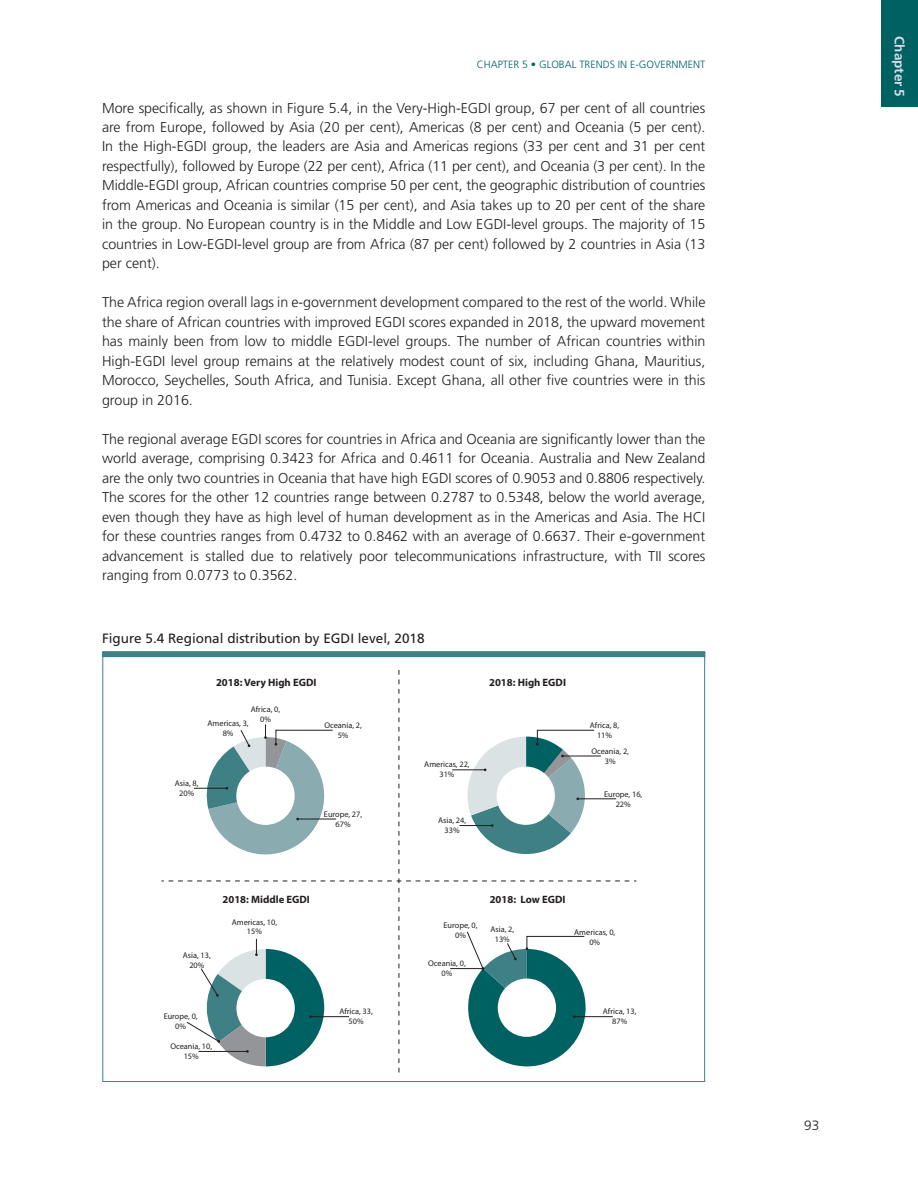
<style>
.page{position:relative;width:918px;height:1188px;background:#fff}
.page>*{position:absolute;margin:0;border:0;box-sizing:border-box;transform-origin:0 0}
.t1{font:300 14.25px/19.5px "Frutiger";color:#231f20;text-align:justify}
.t2{font:13.5px "Frutiger";color:#231f20}
.t3{font:700 13.5px "Frutiger";color:#dadde9}
.t4{font:300 13.5px "Frutiger";color:#231f20}
.t5{font:700 10.65px "Myriad Pro";color:#231f20}
.t6{font:300 10.5px "Frutiger";color:#006163}
.t7{font:8.25px/9.9px "Myriad Pro";color:#231f20;text-align:center}
</style>
<div class="page">
<div style="left:882px;top:0;width:36px;height:106px;background:#006163"></div>
<svg style="left:161px;top:670px;width:475px;height:403px"></svg>
<div style="left:102px;top:651px;width:603px;height:6px;background:#3f8085"></div>
<p class="t6" style="left:477px;top:60px;width:230px">CHAPTER 5 • GLOBAL TRENDS IN E-GOVERNMENT</p>
<p class="t1" style="left:102px;top:99px;width:605px">More specifically, as shown in Figure 5.4, in the Very-High-EGDI group, 67 per cent of all countries are from Europe, followed by Asia (20 per cent), Americas (8 per cent) and Oceania (5 per cent).<br>In the High-EGDI group, the leaders are Asia and Americas regions (33 per cent and 31 per cent respectfully), followed by Europe (22 per cent), Africa (11 per cent), and Oceania (3 per cent). In the Middle-EGDI group, African countries comprise 50 per cent, the geographic distribution of countries from Americas and Oceania is similar (15 per cent), and Asia takes up to 20 per cent of the share in the group. No European country is in the Middle and Low EGDI-level groups. The majority of 15 countries in Low-EGDI-level group are from Africa (87 per cent) followed by 2 countries in Asia (13 per cent).</p>
<p class="t1" style="left:102px;top:294px;width:605px">The Africa region overall lags in e-government development compared to the rest of the world. While the share of African countries with improved EGDI scores expanded in 2018, the upward movement has mainly been from low to middle EGDI-level groups. The number of African countries within High-EGDI level group remains at the relatively modest count of six, including Ghana, Mauritius, Morocco, Seychelles, South Africa, and Tunisia. Except Ghana, all other five countries were in this group in 2016.</p>
<p class="t1" style="left:102px;top:430px;width:605px">The regional average EGDI scores for countries in Africa and Oceania are significantly lower than the world average, comprising 0.3423 for Africa and 0.4611 for Oceania. Australia and New Zealand are the only two countries in Oceania that have high EGDI scores of 0.9053 and 0.8806 respectively.<br>The scores for the other 12 countries range between 0.2787 to 0.5348, below the world average, even though they have as high level of human development as in the Americas and Asia. The HCI for these countries ranges from 0.4732 to 0.8462 with an average of 0.6637. Their e-government advancement is stalled due to relatively poor telecommunications infrastructure, with TII scores ranging from 0.0773 to 0.3562.</p>
<p class="t2" style="left:102px;top:633px;width:324px">Figure 5.4 Regional distribution by EGDI level, 2018</p>
<p class="t7" style="left:175px;top:779px;width:25px">Asia, 8,<br>20%</p>
<p class="t5" style="left:216px;top:679px;width:102px">2018: Very High EGDI</p>
<p class="t5" style="left:489px;top:679px;width:78px">2018: High EGDI</p>
<p class="t7" style="left:251px;top:705px;width:31px">Africa, 0,<br>0%</p>
<p class="t7" style="left:208px;top:720px;width:43px">Americas, 3,<br>8%</p>
<p class="t7" style="left:324px;top:722px;width:39px">Oceania, 2,<br>5%</p>
<p class="t7" style="left:324px;top:810px;width:40px">Europe, 27,<br>67%</p>
<p class="t7" style="left:424px;top:760px;width:47px">Americas, 22,<br>31%</p>
<p class="t7" style="left:438px;top:816px;width:29px">Asia, 24,<br>33%</p>
<p class="t7" style="left:590px;top:722px;width:31px">Africa, 8,<br>11%</p>
<p class="t7" style="left:591px;top:747px;width:39px">Oceania, 2,<br>3%</p>
<p class="t7" style="left:604px;top:790px;width:40px">Europe, 16,<br>22%</p>
<p class="t7" style="left:183px;top:951px;width:29px">Asia, 13,<br>20%</p>
<p class="t5" style="left:223px;top:895px;width:89px">2018: Middle EGDI</p>
<p class="t5" style="left:490px;top:895px;width:77px">2018: Low EGDI</p>
<p class="t7" style="left:232px;top:918px;width:47px">Americas, 10,<br>15%</p>
<p class="t7" style="left:444px;top:921px;width:35px">Europe, 0,<br>0%</p>
<p class="t7" style="left:428px;top:959px;width:39px">Oceania, 0,<br>0%</p>
<p class="t7" style="left:491px;top:925px;width:25px">Asia, 2,<br>13%</p>
<p class="t7" style="left:574px;top:928px;width:43px">Americas, 0,<br>0%</p>
<p class="t7" style="left:164px;top:1012px;width:35px">Europe, 0,<br>0%</p>
<p class="t7" style="left:170px;top:1042px;width:43px">Oceania, 10,<br>15%</p>
<p class="t7" style="left:339px;top:1008px;width:35px">Africa, 33,<br>50%</p>
<p class="t7" style="left:603px;top:1008px;width:35px">Africa, 13,<br>87%</p>
<p class="t3" style="left:905px;top:36px;width:62px;rotate:90deg">Chapter 5</p>
<p class="t4" style="left:804px;top:1120px;width:17px">93</p>
</div>
